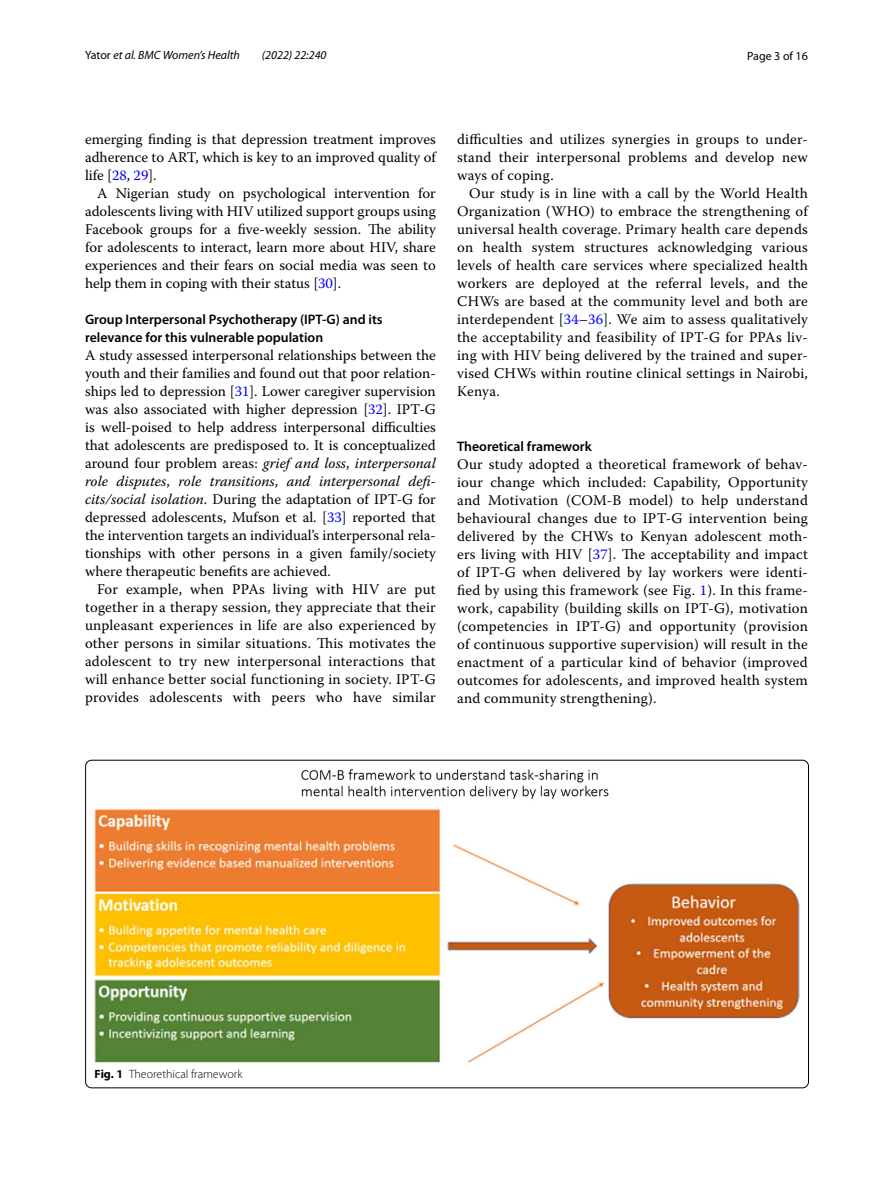
<style>
.page{position:relative;width:893px;height:1187px;background:#fff}
.page>*{position:absolute;margin:0;border:0;box-sizing:border-box;transform-origin:0 0}
.t1{font:14.7px/18px "Warnock Pro";letter-spacing:.015em;color:#000;text-align:justify}
.t2{font:600 13.8px/18px "Myriad Pro";color:#000}
.t3{font:italic 12px "Myriad Pro";color:#000}
.t4{font:300 12px "Myriad Pro";color:#000}
.t5{font:12px "Myriad Pro";color:#000}
.s1{font-style:normal}
.s2{color:#00f}
.s3{font-style:italic}
.s4{font-weight:700}
</style>
<div class="page">
<img style="left:94px;top:769px;width:706px;height:293px">
<p class="t3" style="left:85px;top:48px;width:156px"><span class="s1">Yator</span> et al. BMC Women’s Health</p>
<p class="t3" style="left:262px;top:48px;width:66px">(2022) 22:240</p>
<p class="t5" style="left:747px;top:48px;width:62px">Page 3 of 16</p>
<p class="t1" style="left:85px;top:130px;width:352px">emerging finding is that depression treatment improves adherence to ART, which is key to an improved quality of life [<span class="s2">28</span>, <span class="s2">29</span>].</p>
<p class="t1" style="left:85px;top:184px;width:352px;text-indent:12px">A Nigerian study on psychological intervention for adolescents living with HIV utilized support groups using Facebook groups for a five-weekly session. The ability for adolescents to interact, learn more about HIV, share experiences and their fears on social media was seen to help them in coping with their status [<span class="s2">30</span>].</p>
<p class="t2" style="left:85px;top:310px;width:299px">Group Interpersonal Psychotherapy (IPT‑G) and its relevance for this vulnerable population</p>
<p class="t1" style="left:85px;top:346px;width:352px">A study assessed interpersonal relationships between the youth and their families and found out that poor relation&shy;ships led to depression [<span class="s2">31</span>]. Lower caregiver supervision was also associated with higher depression [<span class="s2">32</span>]. IPT-G is well-poised to help address interpersonal difficulties that adolescents are predisposed to. It is conceptualized around four problem areas: <span class="s3">grief and loss</span>, <span class="s3">interpersonal role disputes</span>, <span class="s3">role transitions</span>, <span class="s3">and interpersonal defi&shy;cits/social isolation</span>. During the adaptation of IPT-G for depressed adolescents, Mufson et al. [<span class="s2">33</span>] reported that the intervention targets an individual’s interpersonal rela&shy;tionships with other persons in a given family/society where therapeutic benefits are achieved.</p>
<p class="t1" style="left:85px;top:580px;width:352px;text-indent:12px">For example, when PPAs living with HIV are put together in a therapy session, they appreciate that their unpleasant experiences in life are also experienced by other persons in similar situations. This motivates the adolescent to try new interpersonal interactions that will enhance better social functioning in society. IPT-G provides adolescents with peers who have similar</p>
<p class="t1" style="left:457px;top:130px;width:352px">difficulties and utilizes synergies in groups to under&shy;stand their interpersonal problems and develop new ways of coping.</p>
<p class="t1" style="left:457px;top:184px;width:352px;text-indent:12px">Our study is in line with a call by the World Health Organization (WHO) to embrace the strengthening of universal health coverage. Primary health care depends on health system structures acknowledging various levels of health care services where specialized health workers are deployed at the referral levels, and the CHWs are based at the community level and both are interdependent [<span class="s2">34</span>–<span class="s2">36</span>]. We aim to assess qualitatively the acceptability and feasibility of IPT-G for PPAs liv&shy;ing with HIV being delivered by the trained and super&shy;vised CHWs within routine clinical settings in Nairobi, Kenya.</p>
<p class="t2" style="left:457px;top:436px;width:136px">Theoretical framework</p>
<p class="t1" style="left:457px;top:454px;width:352px">Our study adopted a theoretical framework of behav&shy;iour change which included: Capability, Opportunity and Motivation (COM-B model) to help understand behavioural changes due to IPT-G intervention being delivered by the CHWs to Kenyan adolescent moth&shy;ers living with HIV [<span class="s2">37</span>]. The acceptability and impact of IPT-G when delivered by lay workers were identi&shy;fied by using this framework (see Fig. <span class="s2">1</span>). In this frame&shy;work, capability (building skills on IPT-G), motivation (competencies in IPT-G) and opportunity (provision of continuous supportive supervision) will result in the enactment of a particular kind of behavior (improved outcomes for adolescents, and improved health system and community strengthening).</p>
<p class="t4" style="left:95px;top:1067px;width:149px"><span class="s4">Fig. 1</span> Theorethical framework</p>
</div>
